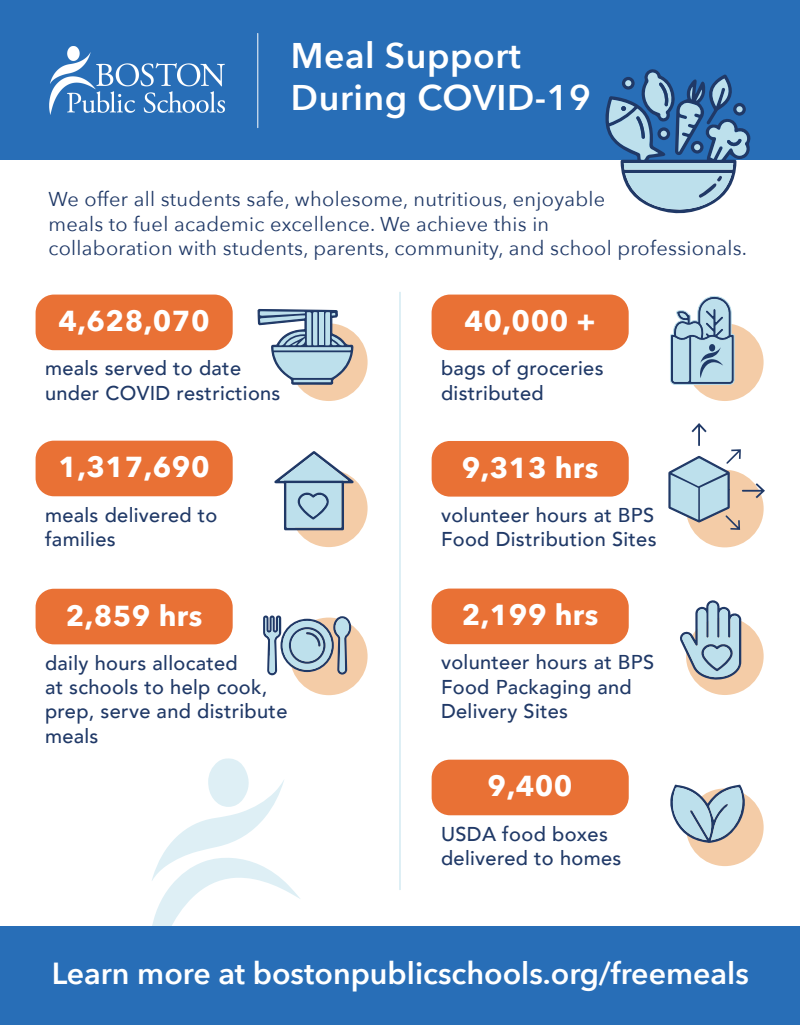
<style>
.page{position:relative;width:800px;height:1025px;background:#fff}
.page>*{position:absolute;margin:0;border:0;box-sizing:border-box;transform-origin:0 0}
.t1{font:600 35.6px/42.7px "Avenir Next";letter-spacing:.015em;color:#fff}
.t2{font:600 30.4px "Avenir Next";color:#fff}
.t3{font:700 28.8px "Avenir Next";letter-spacing:.015em;color:#fff}
.t4{font:500 20px/24.4px "Avenir";letter-spacing:.015em;color:#203967}
.t5{font:20px/24.4px "Avenir Next";letter-spacing:.015em;color:#203967}
</style>
<div class="page">
<svg style="left:152px;top:758px;width:148px;height:168px"></svg>
<div style="left:0;top:0;width:800px;height:160px;background:#286eb7"></div>
<div style="left:0;top:926px;width:800px;height:98px;background:#286eb7"></div>
<img style="left:50px;top:46px;width:174px;height:68px">
<hr style="left:257px;top:33px;width:1px;height:95px;background:#fff">
<hr style="left:400px;top:292px;width:1px;height:597px;background:#bde0ec">
<div style="left:36px;top:294px;width:197px;height:56px;background:#e97135;border-radius:18px"></div>
<svg style="left:290px;top:323px;width:78px;height:78px"></svg>
<svg style="left:257px;top:308px;width:97px;height:458px"></svg>
<svg style="left:258px;top:309px;width:95px;height:75px"></svg>
<div style="left:36px;top:440px;width:197px;height:56px;background:#e97135;border-radius:18px"></div>
<svg style="left:290px;top:469px;width:78px;height:78px"></svg>
<div style="left:36px;top:588px;width:197px;height:56px;background:#e97135;border-radius:18px"></div>
<div style="left:290px;top:617px;width:78px;height:78px;background:#f4cca7;border-radius:50%"></div>
<div style="left:432px;top:294px;width:197px;height:56px;background:#e97135;border-radius:18px"></div>
<div style="left:432px;top:441px;width:197px;height:55px;background:#e97135;border-radius:18px"></div>
<div style="left:686px;top:470px;width:78px;height:77px;background:#f4cca7;border-radius:50%"></div>
<div style="left:432px;top:588px;width:197px;height:56px;background:#e97135;border-radius:18px"></div>
<svg style="left:686px;top:617px;width:78px;height:78px;background:#f2cca8"></svg>
<div style="left:432px;top:759px;width:197px;height:56px;background:#e97135;border-radius:18px"></div>
<div style="left:686px;top:788px;width:78px;height:78px;background:#f4cca7;border-radius:50%"></div>
<svg style="left:263px;top:615px;width:88px;height:60px"></svg>
<svg style="left:605px;top:69px;width:160px;height:461px"></svg>
<svg style="left:680px;top:600px;width:61px;height:80px"></svg>
<svg style="left:274px;top:451px;width:80px;height:79px"></svg>
<svg style="left:670px;top:784px;width:77px;height:58px"></svg>
<h1 class="t1" style="left:291px;top:33px;width:301px">Meal Support<br>During COVID-19</h1>
<p class="t5" style="left:48px;top:186px;width:700px">We offer all students safe, wholesome, nutritious, enjoyable<br>meals to fuel academic excellence. We achieve this in<br>collaboration with students, parents, community, and school professionals.</p>
<h3 class="t3" style="left:58px;top:296px;width:153px">4,628,070</h3>
<p class="t4" style="left:45px;top:355px;width:237px">meals served to date under COVID restrictions</p>
<h3 class="t3" style="left:58px;top:442px;width:153px">1,317,690</h3>
<p class="t4" style="left:45px;top:501px;width:174px">meals delivered to families</p>
<h3 class="t3" style="left:66px;top:590px;width:138px">2,859 hrs</h3>
<p class="t4" style="left:45px;top:649px;width:244px">daily hours allocated<br>at schools to help cook, prep, serve and distribute meals</p>
<h3 class="t3" style="left:464px;top:296px;width:133px">40,000 +</h3>
<p class="t4" style="left:441px;top:355px;width:164px">bags of groceries distributed</p>
<h3 class="t3" style="left:462px;top:442px;width:138px">9,313 hrs</h3>
<p class="t4" style="left:441px;top:501px;width:217px">volunteer hours at BPS<br>Food Distribution Sites</p>
<h3 class="t3" style="left:462px;top:590px;width:138px">2,199 hrs</h3>
<p class="t4" style="left:441px;top:649px;width:215px">volunteer hours at BPS<br>Food Packaging and<br>Delivery Sites</p>
<h3 class="t3" style="left:488px;top:761px;width:86px">9,400</h3>
<p class="t4" style="left:441px;top:820px;width:182px">USDA food boxes delivered to homes</p>
<h2 class="t2" style="left:52px;top:946px;width:698px">Learn more at bostonpublicschools.org/freemeals</h2>
</div>
